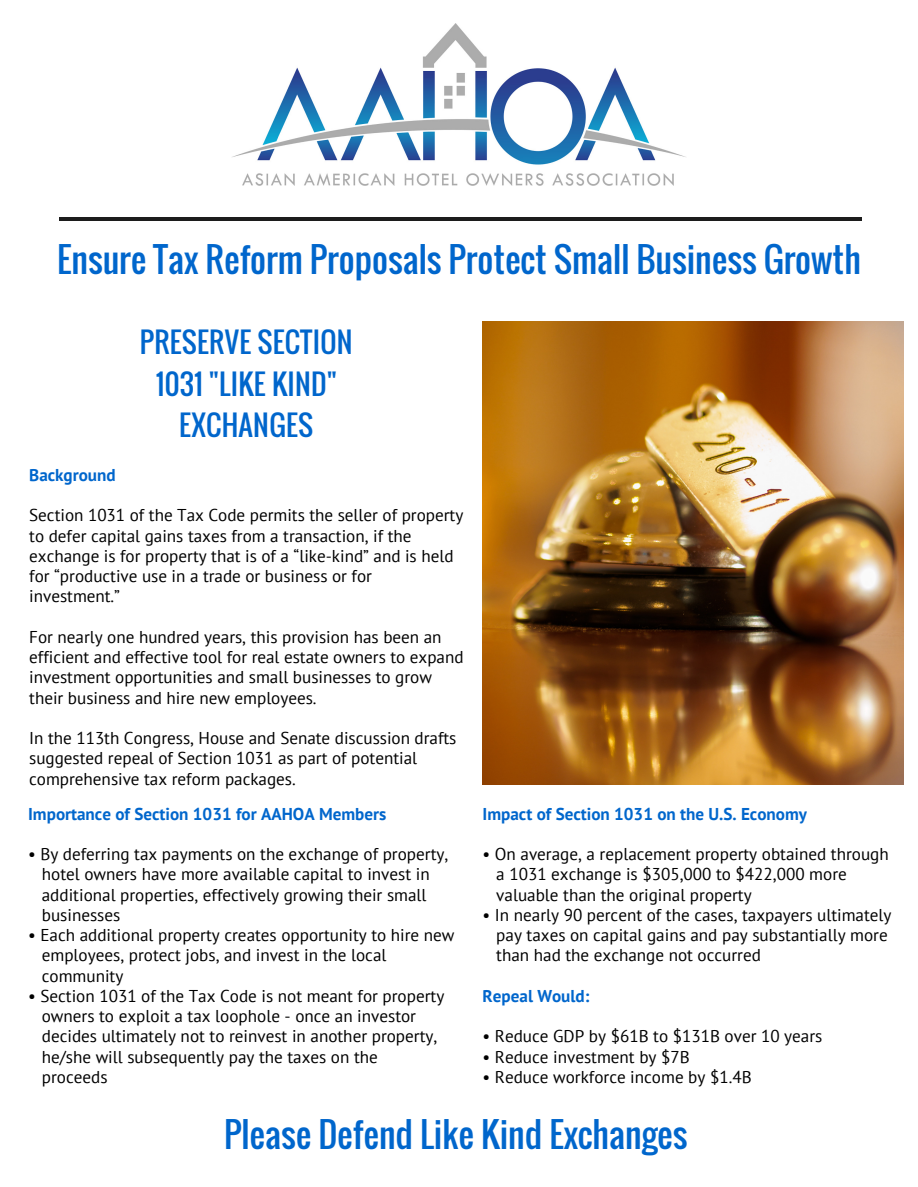
<style>
.page{position:relative;width:918px;height:1187px;background:#fff}
.page>*{position:absolute;margin:0;border:0;box-sizing:border-box;transform-origin:0 0}
.t1{font:34.2px "Oswald";color:#06c}
.t2{font:28.05px/41.7px "Oswald";letter-spacing:.01em;color:#06c;text-align:center}
.t3{font:17.1px/20.2px "PT Sans";color:#000}
.t4{font:700 17.1px "PT Sans";color:#06c}
</style>
<div class="page">
<hr style="left:59px;top:217px;width:802px;height:3px;background:#1c1c1c">
<img style="left:483px;top:321px;width:420px;height:463px">
<img style="left:232px;top:23px;width:454px;height:162px">
<h1 class="t1" style="left:57px;top:233px;width:805px">Ensure Tax Reform Proposals Protect Small Business Growth</h1>
<h2 class="t2" style="left:140px;top:320px;width:214px">PRESERVE SECTION<br>1031 "LIKE KIND"<br>EXCHANGES</h2>
<p class="t4" style="left:29px;top:463px;width:88px">Background</p>
<p class="t3" style="left:29px;top:505px;width:436px">Section 1031 of the Tax Code permits the seller of property to defer capital gains taxes from a transaction, if the exchange is for property that is of a “like-kind” and is held for “productive use in a trade or business or for investment.”</p>
<p class="t3" style="left:29px;top:626px;width:436px">For nearly one hundred years, this provision has been an efficient and effective tool for real estate owners to expand investment opportunities and small businesses to grow their business and hire new employees.</p>
<p class="t3" style="left:29px;top:727px;width:429px">In the 113th Congress, House and Senate discussion drafts suggested repeal of Section 1031 as part of potential comprehensive tax reform packages.</p>
<p class="t4" style="left:28px;top:802px;width:360px">Importance of Section 1031 for AAHOA Members</p>
<p class="t3" style="left:42px;top:843px;width:408px;text-indent:-14px">• By deferring tax payments on the exchange of property, hotel owners have more available capital to invest in additional properties, effectively growing their small businesses</p>
<p class="t3" style="left:42px;top:924px;width:414px;text-indent:-14px">• Each additional property creates opportunity to hire new employees, protect jobs, and invest in the local community</p>
<p class="t3" style="left:42px;top:985px;width:404px;text-indent:-14px">• Section 1031 of the Tax Code is not meant for property owners to exploit a tax loophole - once an investor decides ultimately not to reinvest in another property, he/she will subsequently pay the taxes on the proceeds</p>
<p class="t4" style="left:483px;top:802px;width:326px">Impact of Section 1031 on the U.S. Economy</p>
<p class="t3" style="left:496px;top:843px;width:394px;text-indent:-14px">• On average, a replacement property obtained through a 1031 exchange is $305,000 to $422,000 more valuable than the original property</p>
<p class="t3" style="left:496px;top:904px;width:397px;text-indent:-14px">• In nearly 90 percent of the cases, taxpayers ultimately pay taxes on capital gains and pay substantially more than had the exchange not occurred</p>
<p class="t4" style="left:483px;top:984px;width:108px">Repeal Would:</p>
<p class="t3" style="left:483px;top:1025px;width:341px">• Reduce GDP by $61B to $131B over 10 years</p>
<p class="t3" style="left:483px;top:1046px;width:209px">• Reduce investment by $7B</p>
<p class="t3" style="left:483px;top:1066px;width:271px">• Reduce workforce income by $1.4B</p>
<h1 class="t1" style="left:224px;top:1107px;width:465px">Please Defend Like Kind Exchanges</h1>
</div>
